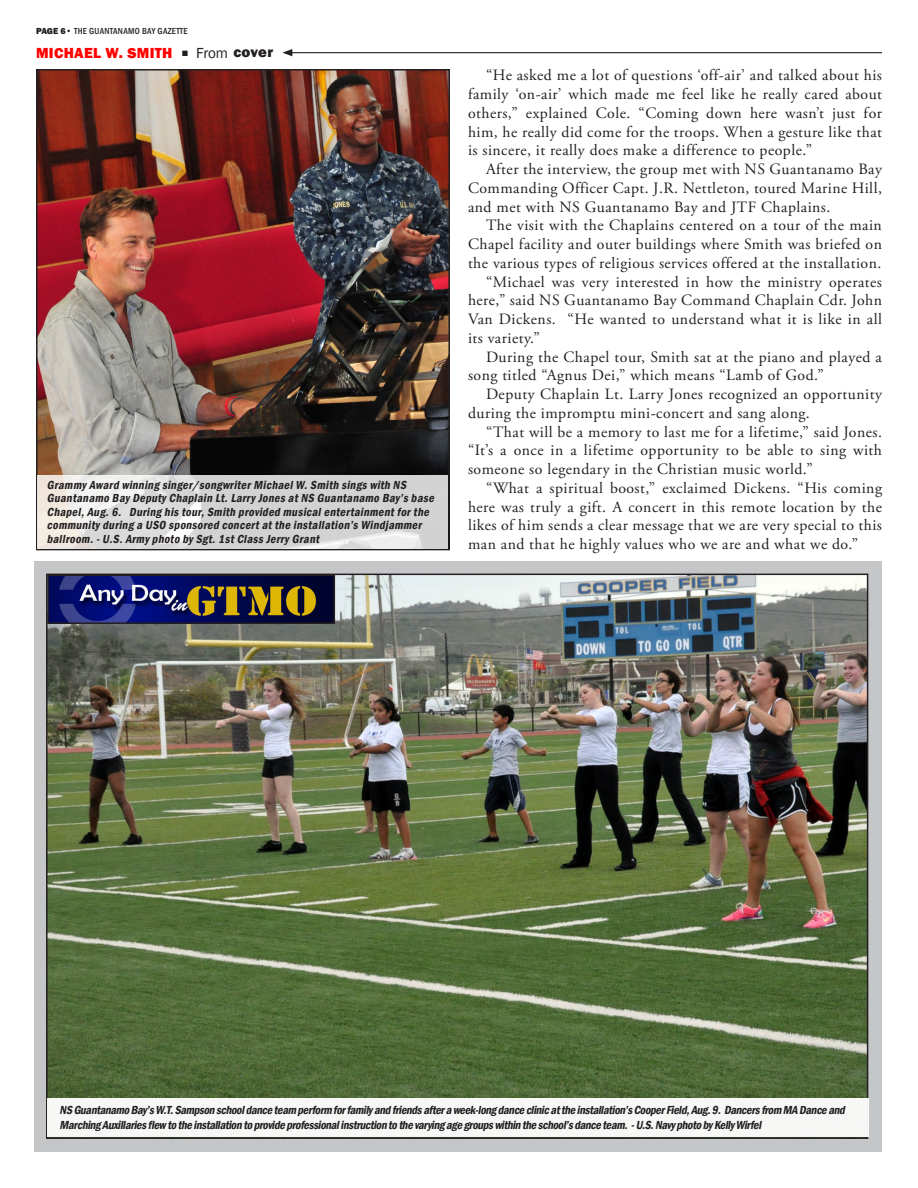
<style>
.page{position:relative;width:918px;height:1188px;background:#fff}
.page>*{position:absolute;margin:0;border:0;box-sizing:border-box;transform-origin:0 0}
.t1{font:800 28.5px "Franklin Gothic";color:#231f20}
.Paragraph_Style_2{font:15.75px/18.8px "Adobe Garamond Pro";letter-spacing:.03em;color:#231f20;text-align:justify}
.t2{font:800 15px "Franklin Gothic";letter-spacing:.02em;color:#f00}
.Paragraph_Style_2-2{font:800 15px "Franklin Gothic";letter-spacing:.01em;color:#231f20}
.Paragraph_Style_2-3{font:italic 600 condensed 12px/13.5px "Franklin Gothic";color:#231f20}
.t3{font:500 condensed 9px "Franklin Gothic";letter-spacing:.03em;color:#231f20}
.s1{font-weight:800;font-stretch:normal}
.s2{font-weight:400}
</style>
<div class="page">
<svg style="left:35px;top:562px;width:847px;height:590px;background:#b2b3b3"></svg>
<img style="left:39px;top:72px;width:408px;height:403px">
<div style="left:36px;top:69px;width:414px;height:481px;border:2px solid #231f20"></div>
<hr style="left:290px;top:52px;width:592px;height:1px;background:#231f20">
<svg style="left:282px;top:49px;width:10px;height:7px"></svg>
<svg style="left:38px;top:475px;width:410px;height:74px;background:#dbdbda"></svg>
<img style="left:49px;top:577px;width:816px;height:521px">
<img style="left:50px;top:577px;width:282px;height:44px">
<div style="left:47px;top:574px;width:288px;height:50px;border:2px solid #231f20"></div>
<div style="left:47px;top:1098px;width:821px;height:39px;background:#f7f8f6"></div>
<p class="t3" style="left:36px;top:25px;width:153px"><span class="s1">PAGE 6•</span> THE GUANTANAMO BAY GAZETTE</p>
<p class="t2" style="left:36px;top:43px;width:138px">MICHAEL W. SMITH</p>
<p class="t1" style="left:181px;top:28px;width:9px">.</p>
<p class="Paragraph_Style_2-2" style="left:196px;top:43px;width:78px"><span class="s2">From</span> cover</p>
<p class="Paragraph_Style_2-3" style="left:47px;top:478px;width:391px">Grammy Award winning singer/songwriterMichaelW.Smith sings with NS Guantanamo Bay Deputy Chaplain Lt.Larry Jones atNS Guantanamo Bay’s base Chapel,Aug.6. During his tour,Smith provided musicalentertainmentforthe community during a USO sponsored concertatthe installation’s Windjammer ballroom.-U.S.Army photo by Sgt.1stClass Jerry Grant</p>
<p class="Paragraph_Style_2" style="left:468px;top:67px;width:416px;text-indent:18px">“He asked me a lot of questions ‘off-air’ and talked about his family ‘on-air’ which made me feel like he really cared about others,” explained Cole. “Coming down here wasn’t just for him, he really did come for the troops. When a gesture like that is sincere, it really does make a difference to people.”</p>
<p class="Paragraph_Style_2" style="left:468px;top:160px;width:416px;text-indent:18px">After the interview, the group met with NS Guantanamo Bay Commanding Officer Capt. J.R. Nettleton, toured Marine Hill, and met with NS Guantanamo Bay and JTF Chaplains.</p>
<p class="Paragraph_Style_2" style="left:468px;top:217px;width:416px;text-indent:18px">The visit with the Chaplains centered on a tour of the main Chapel facility and outer buildings where Smith was briefed on the various types of religious services offered at the installation.</p>
<p class="Paragraph_Style_2" style="left:468px;top:273px;width:416px;text-indent:18px">“Michael was very interested in how the ministry operates here,” said NS Guantanamo Bay Command Chaplain Cdr. John Van Dickens. “He wanted to understand what it is like in all its variety.”</p>
<p class="Paragraph_Style_2" style="left:468px;top:348px;width:416px;text-indent:18px">During the Chapel tour, Smith sat at the piano and played a song titled “Agnus Dei,” which means “Lamb of God.”</p>
<p class="Paragraph_Style_2" style="left:468px;top:385px;width:415px;text-indent:18px">Deputy Chaplain Lt. Larry Jones recognized an opportunity during the impromptu mini-concert and sang along.</p>
<p class="Paragraph_Style_2" style="left:468px;top:423px;width:416px;text-indent:18px">“That will be a memory to last me for a lifetime,” said Jones. “It’s a once in a lifetime opportunity to be able to sing with someone so legendary in the Christian music world.”</p>
<p class="Paragraph_Style_2" style="left:468px;top:479px;width:416px;text-indent:18px">“What a spiritual boost,” exclaimed Dickens. “His coming here was truly a gift. A concert in this remote location by the likes of him sends a clear message that we are very special to this man and that he highly values who we are and what we do.”</p>
<p class="Paragraph_Style_2-3" style="left:60px;top:1102px;width:789px;line-height:15px">NSGuantanamoBay’sW.T.Sampsonschooldanceteam perform forfamilyandfriendsafteraweek-longdanceclinicattheinstallation’sCooperField,Aug.9.Dancersfrom MADanceand<br>MarchingAuxillariesflew totheinstallationtoprovideprofessionalinstructiontothevaryingagegroupswithintheschool’sdanceteam.-U.S.NavyphotobyKellyWirfel</p>
</div>
